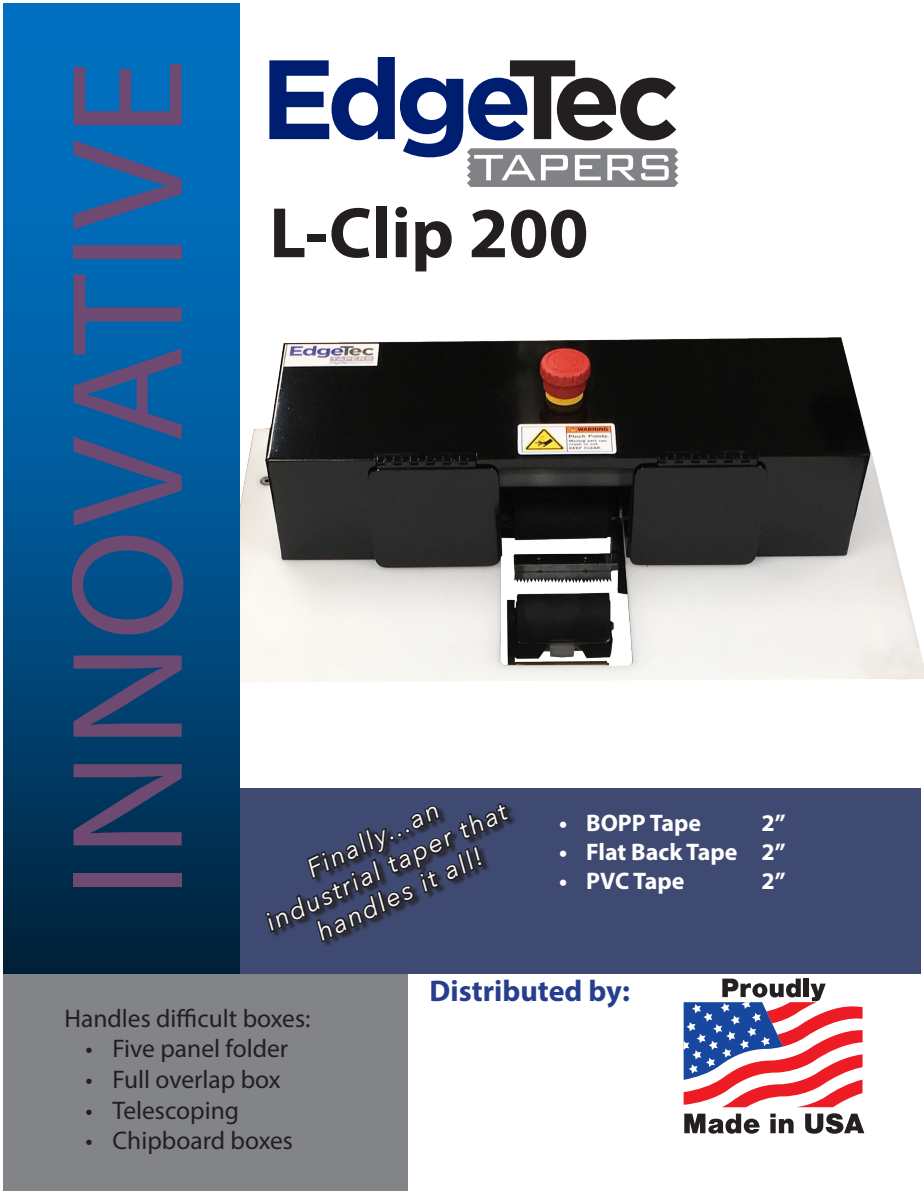
<style>
.page{position:relative;width:924px;height:1194px;background:#fff}
.page>*{position:absolute;margin:0;border:0;box-sizing:border-box;transform-origin:0 0}
.t1{font:160.5px "Myriad Pro";letter-spacing:.02em;color:#6e4971}
.t2{font:700 72px "Myriad Pro";color:#231f20}
.t3{font:700 30px "Myriad Pro";color:#253f8e}
.t4{font:25.5px "Myriad Pro";color:#231f20}
.t5{font:italic 25.5px "Avenir Next";color:#fff}
.t6{font:700 24px "Myriad Pro";color:#fff}
</style>
<div class="page">
<div style="left:3px;top:789px;width:918px;height:185px;background:#3f4a73"></div>
<img style="left:240px;top:337px;width:684px;height:345px">
<img style="left:3px;top:3px;width:237px;height:971px">
<div style="left:3px;top:974px;width:405px;height:217px;background:#828487"></div>
<svg style="left:263px;top:788px;width:248px;height:158px"></svg>
<svg style="left:269px;top:57px;width:409px;height:130px"></svg>
<svg style="left:684px;top:1114px;width:76px;height:20px"></svg>
<svg style="left:770px;top:1114px;width:24px;height:19px"></svg>
<svg style="left:805px;top:1113px;width:59px;height:21px"></svg>
<svg style="left:684px;top:979px;width:179px;height:128px"></svg>
<p class="t1" style="left:29px;top:899px;width:842px;rotate:-90deg">INNOVATIVE</p>
<p class="t2" style="left:269px;top:186px;width:321px">L-Clip 200</p>
<p class="t5" style="left:258px;top:905px;width:266px;rotate:-26deg">industrial taper that</p>
<p class="t5" style="left:299px;top:851px;width:145px;rotate:-26deg">Finally...an</p>
<p class="t5" style="left:309px;top:914px;width:182px;rotate:-26deg">handles it all!</p>
<p class="t6" style="left:559px;top:807px;width:143px">• BOPP Tape</p>
<p class="t6" style="left:559px;top:836px;width:180px">• Flat Back Tape</p>
<p class="t6" style="left:559px;top:865px;width:127px">• PVC Tape</p>
<p class="t4" style="left:64px;top:1002px;width:247px">Handles difficult boxes:</p>
<p class="t4" style="left:86px;top:1033px;width:204px">• Five panel folder</p>
<p class="t4" style="left:86px;top:1064px;width:197px">• Full overlap box</p>
<p class="t4" style="left:86px;top:1094px;width:155px">• Telescoping</p>
<p class="t4" style="left:86px;top:1125px;width:209px">• Chipboard boxes</p>
<p class="t3" style="left:430px;top:971px;width:202px">Distributed by:</p>
<p class="t6" style="left:761px;top:807px;width:26px">2”</p>
<p class="t6" style="left:761px;top:836px;width:26px">2”</p>
<p class="t6" style="left:761px;top:865px;width:26px">2”</p>
</div>
